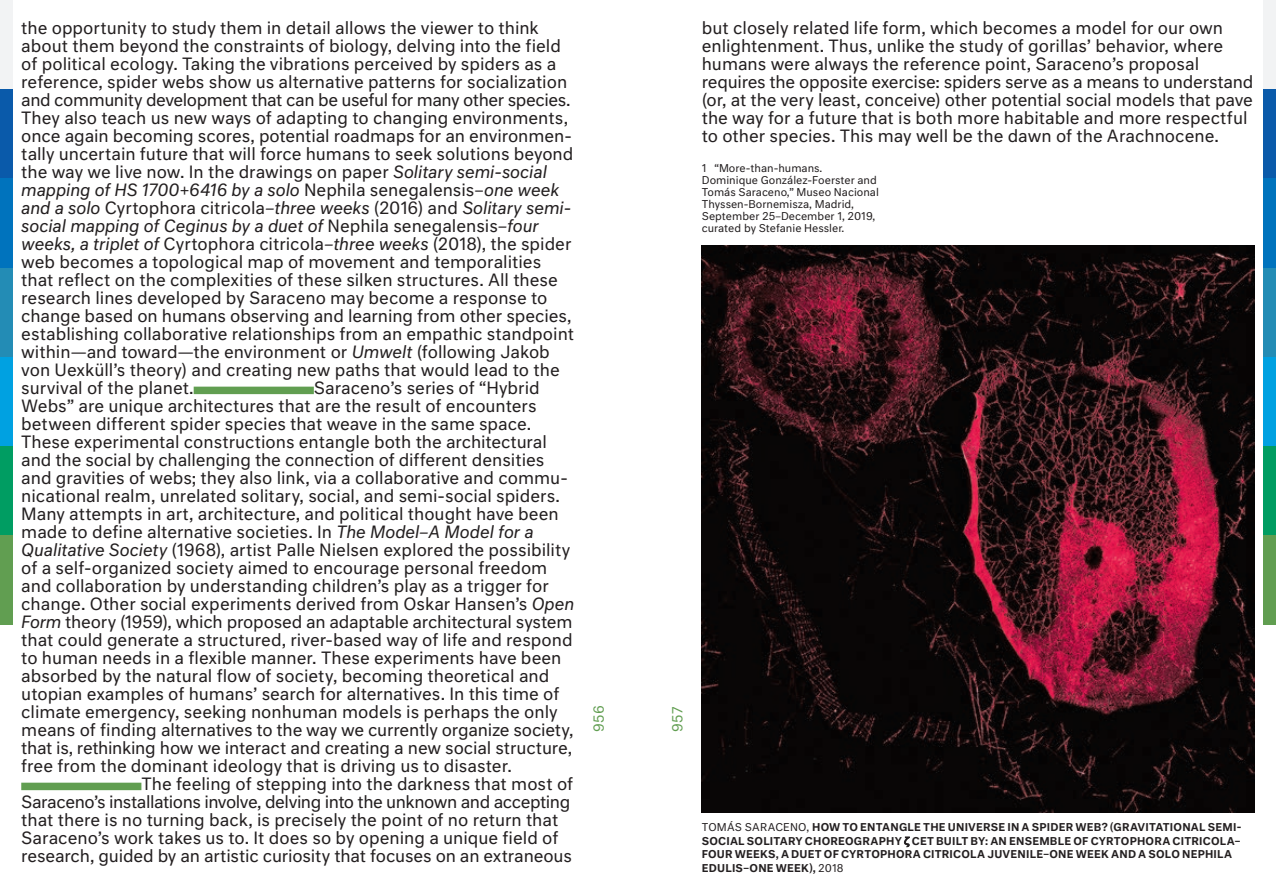
<style>
.page{position:relative;width:1276px;height:893px;background:#fff}
.page>*{position:absolute;margin:0;border:0;box-sizing:border-box;transform-origin:0 0}
.BLACK_ARTIST_TEXT{font:16.5px/18px "Neutral";color:#231f20}
.BLACK_ARTIST_TEXT-2{font:16.5px "Neutral";letter-spacing:-.03em;color:#231f20}
.t1{font:13.5px "Neutral";letter-spacing:.005em;color:#619e51}
.BIO__CAPTION{font:500 10.5px/13.5px "Neutral";letter-spacing:.02em;color:#231f20}
.NOOT_NA_TXT{font:10.5px/12px "Neutral";color:#231f20}
.s1{font-style:italic}
.s2{font-weight:400}
</style>
<div class="page">
<div style="left:0;top:0;width:13px;height:89px;background:#f2f3f4"></div>
<div style="left:0;top:89px;width:13px;height:90px;background:#0a5aaa"></div>
<div style="left:0;top:179px;width:13px;height:89px;background:#0073bd"></div>
<div style="left:0;top:268px;width:13px;height:89px;background:#238cb5"></div>
<div style="left:0;top:357px;width:13px;height:89px;background:#00a1e1"></div>
<div style="left:0;top:446px;width:13px;height:90px;background:#009d62"></div>
<div style="left:0;top:536px;width:13px;height:89px;background:#619e51"></div>
<div style="left:1263px;top:0;width:13px;height:89px;background:#f2f3f4"></div>
<div style="left:1263px;top:89px;width:13px;height:90px;background:#0a5aaa"></div>
<div style="left:1263px;top:179px;width:13px;height:89px;background:#0073bd"></div>
<div style="left:1263px;top:268px;width:13px;height:89px;background:#238cb5"></div>
<div style="left:1263px;top:357px;width:13px;height:89px;background:#00a1e1"></div>
<div style="left:1263px;top:446px;width:13px;height:90px;background:#009d62"></div>
<div style="left:1263px;top:536px;width:13px;height:89px;background:#619e51"></div>
<div style="left:194px;top:387px;width:120px;height:7px;background:#619e51"></div>
<div style="left:21px;top:783px;width:120px;height:7px;background:#619e51"></div>
<img style="left:702px;top:245px;width:552px;height:567px">
<svg style="left:904px;top:836px;width:6px;height:11px"></svg>
<p class="BLACK_ARTIST_TEXT" style="left:21px;top:19px;width:554px">the opportunity to study them in detail allows the viewer to think about them beyond the constraints of biology, delving into the field of political ecology. Taking the vibrations perceived by spiders as a reference, spider webs show us alternative patterns for socialization and community development that can be useful for many other species.<br>They also teach us new ways of adapting to changing environments, once again becoming scores, potential roadmaps for an environmen&shy;tally uncertain future that will force humans to seek solutions beyond the way we live now. In the drawings on paper <span class="s1">Solitary semi-social mapping of HS 1700+6416 by a solo</span> Nephila senegalensis–<span class="s1">one week and a solo</span> Cyrtophora citricola<span class="s1">–three weeks</span> (2016) and <span class="s1">Solitary semi&shy;social mapping of Ceginus by a duet of</span> Nephila senegalensis<span class="s1">–four weeks, a triplet of</span> Cyrtophora citricola<span class="s1">–three weeks</span> (2018), the spider web becomes a topological map of movement and temporalities that reflect on the complexities of these silken structures. All these research lines developed by Saraceno may become a response to change based on humans observing and learning from other species, establishing collaborative relationships from an empathic standpoint within—and toward—the environment or <span class="s1">Umwelt</span> (following Jakob von Uexküll’s theory) and creating new paths that would lead to the survival of the planet.</p>
<p class="BLACK_ARTIST_TEXT" style="left:314px;top:379px;width:227px">Saraceno’s series of “Hybrid</p>
<p class="BLACK_ARTIST_TEXT" style="left:21px;top:397px;width:517px">Webs” are unique architectures that are the result of encounters</p>
<p class="BLACK_ARTIST_TEXT" style="left:21px;top:415px;width:511px">between different spider species that weave in the same space.</p>
<p class="BLACK_ARTIST_TEXT" style="left:21px;top:433px;width:527px">These experimental constructions entangle both the architectural</p>
<p class="BLACK_ARTIST_TEXT" style="left:21px;top:451px;width:525px">and the social by challenging the connection of different densities</p>
<p class="BLACK_ARTIST_TEXT" style="left:21px;top:469px;width:546px">and gravities of webs; they also link, via a collaborative and commu-</p>
<p class="BLACK_ARTIST_TEXT" style="left:21px;top:487px;width:540px">nicational realm, unrelated solitary, social, and semi-social spiders.</p>
<p class="BLACK_ARTIST_TEXT" style="left:21px;top:505px;width:539px">Many attempts in art, architecture, and political thought have been</p>
<p class="BLACK_ARTIST_TEXT" style="left:21px;top:523px;width:514px">made to define alternative societies. In <span class="s1">The Model–A Model for a</span></p>
<p class="BLACK_ARTIST_TEXT" style="left:21px;top:541px;width:550px"><span class="s1">Qualitative Society</span> (1968), artist Palle Nielsen explored the possibility</p>
<p class="BLACK_ARTIST_TEXT" style="left:21px;top:559px;width:527px">of a self-organized society aimed to encourage personal freedom</p>
<p class="BLACK_ARTIST_TEXT" style="left:21px;top:577px;width:529px">and collaboration by understanding children’s play as a trigger for</p>
<p class="BLACK_ARTIST_TEXT" style="left:21px;top:595px;width:554px">change. Other social experiments derived from Oskar Hansen’s <span class="s1">Open</span></p>
<p class="BLACK_ARTIST_TEXT" style="left:21px;top:613px;width:553px"><span class="s1">Form</span> theory (1959), which proposed an adaptable architectural system</p>
<p class="BLACK_ARTIST_TEXT" style="left:21px;top:631px;width:553px">that could generate a structured, river-based way of life and respond</p>
<p class="BLACK_ARTIST_TEXT" style="left:21px;top:649px;width:542px">to human needs in a flexible manner. These experiments have been</p>
<p class="BLACK_ARTIST_TEXT" style="left:21px;top:667px;width:530px">absorbed by the natural flow of society, becoming theoretical and</p>
<p class="BLACK_ARTIST_TEXT" style="left:21px;top:685px;width:539px">utopian examples of humans’ search for alternatives. In this time of</p>
<p class="BLACK_ARTIST_TEXT" style="left:21px;top:703px;width:538px">climate emergency, seeking nonhuman models is perhaps the only</p>
<p class="BLACK_ARTIST_TEXT" style="left:21px;top:721px;width:554px">means of finding alternatives to the way we currently organize society,</p>
<p class="BLACK_ARTIST_TEXT" style="left:21px;top:739px;width:552px">that is, rethinking how we interact and creating a new social structure,</p>
<p class="BLACK_ARTIST_TEXT" style="left:21px;top:757px;width:492px">free from the dominant ideology that is driving us to disaster.</p>
<p class="BLACK_ARTIST_TEXT" style="left:141px;top:775px;width:433px">The feeling of stepping into the darkness that most of</p>
<p class="BLACK_ARTIST_TEXT-2" style="left:21px;top:791px;width:550px">Saraceno’s installations involve, delving into the unknown and accepting</p>
<p class="BLACK_ARTIST_TEXT" style="left:21px;top:811px;width:539px">that there is no turning back, is precisely the point of no return that</p>
<p class="BLACK_ARTIST_TEXT" style="left:21px;top:829px;width:539px">Saraceno’s work takes us to. It does so by opening a unique field of</p>
<p class="BLACK_ARTIST_TEXT" style="left:21px;top:847px;width:552px">research, guided by an artistic curiosity that focuses on an extraneous</p>
<p class="BLACK_ARTIST_TEXT" style="left:702px;top:19px;width:553px">but closely related life form, which becomes a model for our own enlightenment. Thus, unlike the study of gorillas’ behavior, where humans were always the reference point, Saraceno’s proposal requires the opposite exercise: spiders serve as a means to understand (or, at the very least, conceive) other potential social models that pave the way for a future that is both more habitable and more respectful to other species. This may well be the dawn of the Arachnocene.</p>
<p class="NOOT_NA_TXT" style="left:702px;top:162px;width:179px">1 “More-than-humans.<br>Dominique González-Foerster and<br>Tomás Saraceno,” Museo Nacional<br>Thyssen-Bornemisza, Madrid,<br>September 25–December 1, 2019, curated by Stefanie Hessler.</p>
<p class="t1" style="left:590px;top:732px;width:28px;rotate:-90deg">956</p>
<p class="t1" style="left:668px;top:732px;width:27px;rotate:-90deg">957</p>
<p class="BIO__CAPTION" style="left:702px;top:820px;width:541px"><span class="s2">TOMÁS SARACENO,</span> HOW TO ENTANGLE THE UNIVERSE IN A SPIDER WEB? (GRAVITATIONAL SEMI-SOCIAL SOLITARY CHOREOGRAPHY CET BUILT BY: AN ENSEMBLE OF CYRTOPHORA CITRICOLA– FOUR WEEKS, A DUET OF CYRTOPHORA CITRICOLA JUVENILE–ONE WEEK AND A SOLO NEPHILA EDULIS–ONE WEEK), <span class="s2">2018</span></p>
</div>
